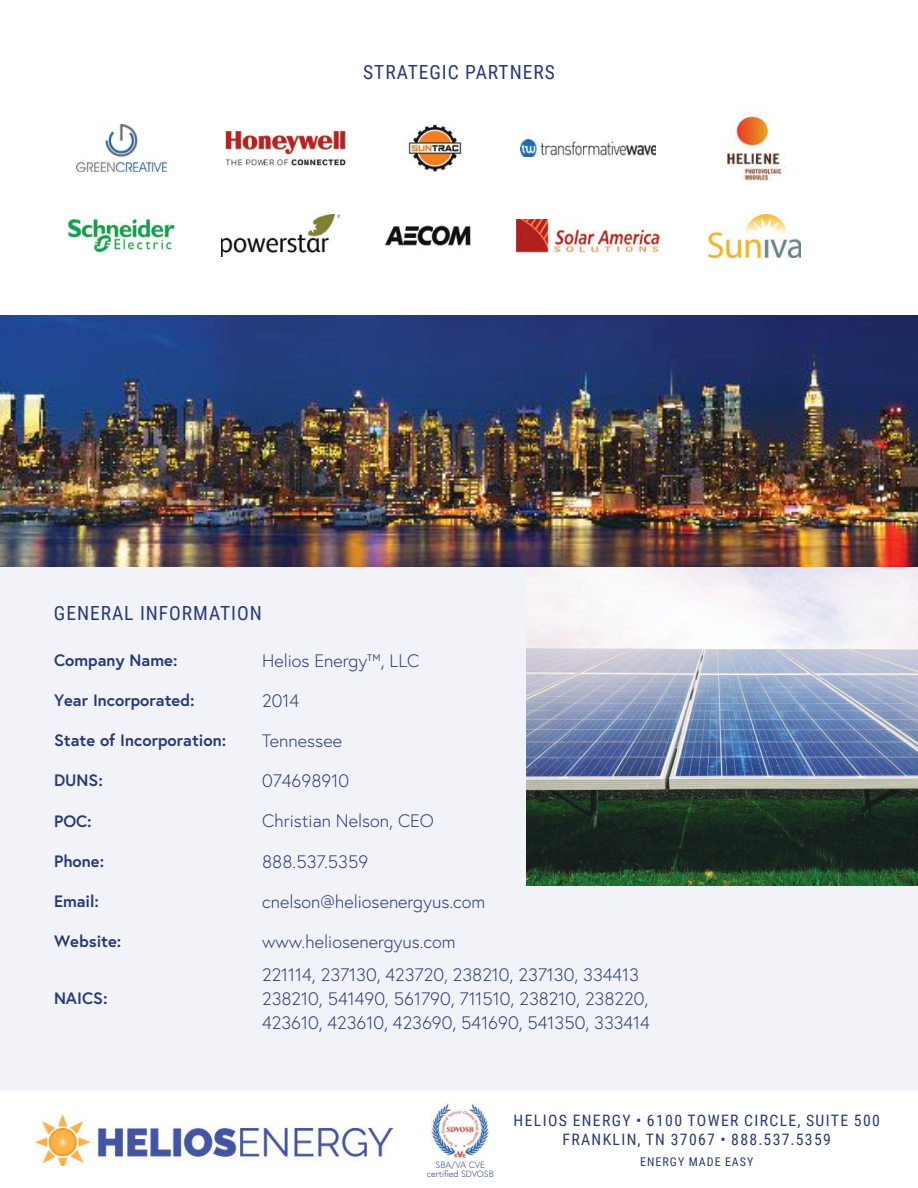
<style>
.page{position:relative;width:918px;height:1188px;background:#fff}
.page>*{position:absolute;margin:0;border:0;box-sizing:border-box;transform-origin:0 0}
.t1{font:19.5px "Roboto Condensed";letter-spacing:.05em;color:#293974}
.t2{font:300 18px/24px "Europa";color:#293974}
.t3{font:700 16.5px "Europa";color:#293974}
.t4{font:15.75px/18.9px "Roboto Condensed";letter-spacing:.085em;color:#293974;text-align:center}
.t5{font:12px "Roboto Condensed";letter-spacing:.085em;color:#293974}
.t6{font:300 9px "Europa";color:#293974}
</style>
<div class="page">
<img style="left:77px;top:124px;width:89px;height:47px">
<img style="left:516px;top:220px;width:143px;height:32px">
<img style="left:385px;top:225px;width:85px;height:21px">
<img style="left:726px;top:109px;width:61px;height:73px">
<img style="left:521px;top:139px;width:135px;height:17px">
<img style="left:68px;top:217px;width:107px;height:36px">
<img style="left:709px;top:214px;width:92px;height:43px">
<img style="left:405px;top:124px;width:57px;height:48px">
<img style="left:225px;top:129px;width:123px;height:37px">
<img style="left:221px;top:215px;width:118px;height:42px">
<img style="left:0;top:316px;width:918px;height:251px">
<div style="left:0;top:567px;width:918px;height:524px;background:#f2f3f9"></div>
<img style="left:526px;top:567px;width:392px;height:318px">
<img style="left:430px;top:1104px;width:59px;height:56px">
<img style="left:36px;top:1115px;width:356px;height:51px">
<p class="t1" style="left:363px;top:65px;width:193px">STRATEGIC PARTNERS</p>
<p class="t1" style="left:54px;top:606px;width:209px">GENERAL INFORMATION</p>
<p class="t3" style="left:54px;top:653px;width:125px">Company Name:</p>
<p class="t2" style="left:262px;top:650px;width:159px">Helios Energy™, LLC</p>
<p class="t3" style="left:54px;top:693px;width:142px">Year Incorporated:</p>
<p class="t2" style="left:262px;top:690px;width:38px">2014</p>
<p class="t3" style="left:54px;top:734px;width:174px">State of Incorporation:</p>
<p class="t2" style="left:262px;top:730px;width:81px">Tennessee</p>
<p class="t3" style="left:54px;top:774px;width:50px">DUNS:</p>
<p class="t2" style="left:262px;top:770px;width:88px">074698910</p>
<p class="t3" style="left:54px;top:814px;width:39px">POC:</p>
<p class="t2" style="left:262px;top:810px;width:173px">Christian Nelson, CEO</p>
<p class="t3" style="left:54px;top:854px;width:52px">Phone:</p>
<p class="t2" style="left:262px;top:851px;width:108px">888.537.5359</p>
<p class="t3" style="left:54px;top:894px;width:47px">Email:</p>
<p class="t2" style="left:262px;top:891px;width:225px">cnelson@heliosenergyus.com</p>
<p class="t3" style="left:54px;top:934px;width:69px">Website:</p>
<p class="t2" style="left:262px;top:931px;width:195px">www.heliosenergyus.com</p>
<p class="t3" style="left:54px;top:991px;width:55px">NAICS:</p>
<p class="t2" style="left:262px;top:964px;width:389px">221114, 237130, 423720, 238210, 237130, 334413<br>238210, 541490, 561790, 711510, 238210, 238220,<br>423610, 423610, 423690, 541690, 541350, 333414</p>
<p class="t4" style="left:514px;top:1112px;width:368px">HELIOS ENERGY • 6100 TOWER CIRCLE, SUITE 500<br>FRANKLIN, TN 37067 • 888.537.5359</p>
<p class="t6" style="left:436px;top:1161px;width:51px">SBA/VA CVE</p>
<p class="t5" style="left:640px;top:1157px;width:115px">ENERGY MADE EASY</p>
<p class="t6" style="left:427px;top:1170px;width:68px">certified SDVOSB</p>
</div>
